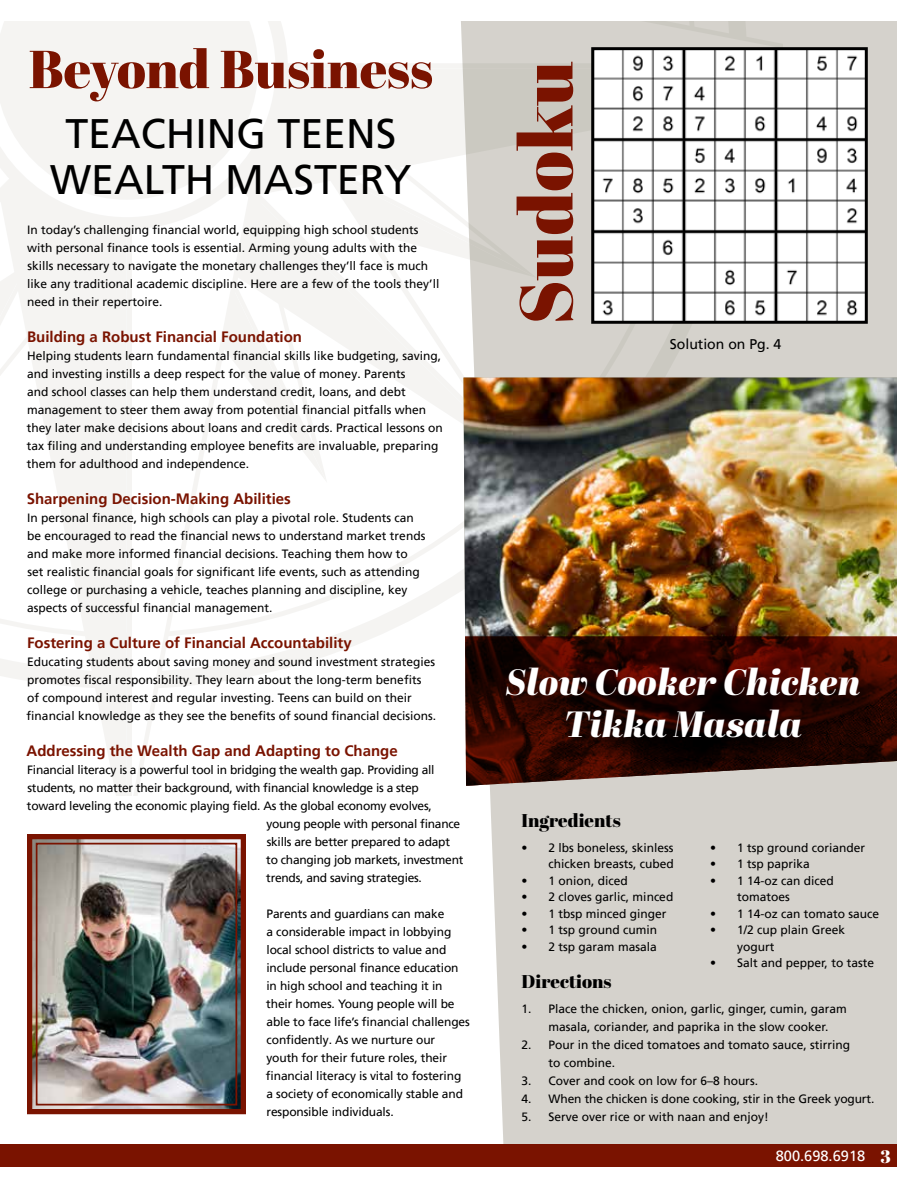
<style>
.page{position:relative;width:918px;height:1188px;background:#fff}
.page>*{position:absolute;margin:0;border:0;box-sizing:border-box;transform-origin:0 0}
.t1{font:74.55px "Abril Fatface";color:#7a1300}
.t2{font:53.25px "Abril Fatface";color:#7a1300}
.t3{font:41.1px/46px "Frutiger LT Pro";color:#000;text-align:center}
.t4{font:italic 36.45px/42px "Abril Fatface";color:#fff;text-align:center}
.t5{font:18.45px "Abril Fatface";color:#000}
.t6{font:700 15px "Frutiger LT Pro";color:#7a1300}
.t7{font:14.7px "Frutiger LT Pro";color:#fff}
.t8{font:14.1px "Frutiger LT Pro";color:#000}
.t9{font:12px/18px "Frutiger LT Pro";color:#000}
.t10{font:12px "Frutiger LT Pro";letter-spacing:-.02em;color:#000}
.s1{font-family:"Abril Fatface";font-size:18px}
</style>
<div class="page">
<img style="left:0;top:21px;width:897px;height:1146px">
<h2 class="t2" style="left:29px;top:32px;width:406px">Beyond Business</h2>
<h3 class="t3" style="left:50px;top:111px;width:363px">TEACHING TEENS<br>WEALTH MASTERY</h3>
<p class="t9" style="left:27px;top:221px;width:414px">In today’s challenging financial world, equipping high school students with personal finance tools is essential. Arming young adults with the skills necessary to navigate the monetary challenges they’ll face is much like any traditional academic discipline. Here are a few of the tools they’ll need in their repertoire.</p>
<p class="t6" style="left:27px;top:328px;width:277px">Building a Robust Financial Foundation</p>
<p class="t9" style="left:27px;top:347px;width:417px">Helping students learn fundamental financial skills like budgeting, saving, and investing instills a deep respect for the value of money. Parents<br>and school classes can help them understand credit, loans, and debt management to steer them away from potential financial pitfalls when they later make decisions about loans and credit cards. Practical lessons on tax filing and understanding employee benefits are invaluable, preparing them for adulthood and independence.</p>
<p class="t6" style="left:27px;top:490px;width:266px">Sharpening Decision-Making Abilities</p>
<p class="t9" style="left:27px;top:509px;width:400px">In personal finance, high schools can play a pivotal role. Students can be encouraged to read the financial news to understand market trends and make more informed financial decisions. Teaching them how to set realistic financial goals for significant life events, such as attending college or purchasing a vehicle, teaches planning and discipline, key aspects of successful financial management.</p>
<p class="t6" style="left:27px;top:634px;width:326px">Fostering a Culture of Financial Accountability</p>
<p class="t9" style="left:27px;top:653px;width:411px">Educating students about saving money and sound investment strategies promotes fiscal responsibility. They learn about the long-term benefits<br>of compound interest and regular investing. Teens can build on their financial knowledge as they see the benefits of sound financial decisions.</p>
<p class="t6" style="left:27px;top:742px;width:373px">Addressing the Wealth Gap and Adapting to Change</p>
<p class="t10" style="left:27px;top:763px;width:409px">Financial literacy is a powerful tool in bridging the wealth gap. Providing all</p>
<p class="t10" style="left:28px;top:781px;width:393px">students, no matter their background, with financial knowledge is a step</p>
<p class="t10" style="left:27px;top:799px;width:406px">toward leveling the economic playing field. As the global economy evolves,</p>
<p class="t10" style="left:266px;top:817px;width:195px">young people with personal finance</p>
<p class="t10" style="left:267px;top:835px;width:185px">skills are better prepared to adapt</p>
<p class="t10" style="left:266px;top:853px;width:199px">to changing job markets, investment</p>
<p class="t10" style="left:266px;top:871px;width:157px">trends, and saving strategies.</p>
<p class="t9" style="left:266px;top:905px;width:205px">Parents and guardians can make<br>a considerable impact in lobbying local school districts to value and include personal finance education in high school and teaching it in their homes. Young people will be able to face life’s financial challenges confidently. As we nurture our<br>youth for their future roles, their financial literacy is vital to fostering a society of economically stable and responsible individuals.</p>
<h1 class="t1" style="left:494px;top:325px;width:265px;rotate:-90deg">Sudoku</h1>
<p class="t8" style="left:670px;top:335px;width:113px">Solution on Pg. 4</p>
<h3 class="t4" style="left:506px;top:659px;width:356px">Slow Cooker Chicken<br>Tikka Masala</h3>
<h3 class="t5" style="left:522px;top:807px;width:101px">Ingredients</h3>
<p class="t9" style="left:522px;top:840px;width:154px;line-height:16.5px;text-align:right">• 2 lbs boneless, skinless chicken breasts, cubed</p>
<p class="t9" style="left:522px;top:872px;width:108px">• 1 onion, diced</p>
<p class="t9" style="left:522px;top:888px;width:153px">• 2 cloves garlic, minced</p>
<p class="t9" style="left:522px;top:905px;width:147px">• 1 tbsp minced ginger</p>
<p class="t9" style="left:522px;top:921px;width:137px">• 1 tsp ground cumin</p>
<p class="t9" style="left:522px;top:938px;width:137px">• 2 tsp garam masala</p>
<p class="t9" style="left:710px;top:839px;width:157px">• 1 tsp ground coriander</p>
<p class="t9" style="left:710px;top:855px;width:101px">• 1 tsp paprika</p>
<p class="t9" style="left:737px;top:873px;width:98px;line-height:16.5px;text-indent:-27px">• 1 14-oz can diced tomatoes</p>
<p class="t9" style="left:710px;top:905px;width:171px">• 1 14-oz can tomato sauce</p>
<p class="t9" style="left:737px;top:922px;width:110px;line-height:16.5px;text-indent:-27px">• 1/2 cup plain Greek yogurt</p>
<p class="t9" style="left:710px;top:954px;width:165px">• Salt and pepper, to taste</p>
<h3 class="t5" style="left:522px;top:968px;width:91px">Directions</h3>
<p class="t9" style="left:549px;top:1000px;width:300px;text-indent:-27px">1. Place the chicken, onion, garlic, ginger, cumin, garam masala, coriander, and paprika in the slow cooker.</p>
<p class="t9" style="left:549px;top:1036px;width:303px;text-indent:-27px">2. Pour in the diced tomatoes and tomato sauce, stirring to combine.</p>
<p class="t9" style="left:522px;top:1072px;width:238px">3. Cover and cook on low for 6–8 hours.</p>
<p class="t9" style="left:522px;top:1090px;width:354px">4. When the chicken is done cooking, stir in the Greek yogurt.</p>
<p class="t9" style="left:522px;top:1108px;width:249px">5. Serve over rice or with naan and enjoy!</p>
<p class="t7" style="left:776px;top:1148px;width:117px">800.698.6918 <span class="s1">3</span></p>
</div>
